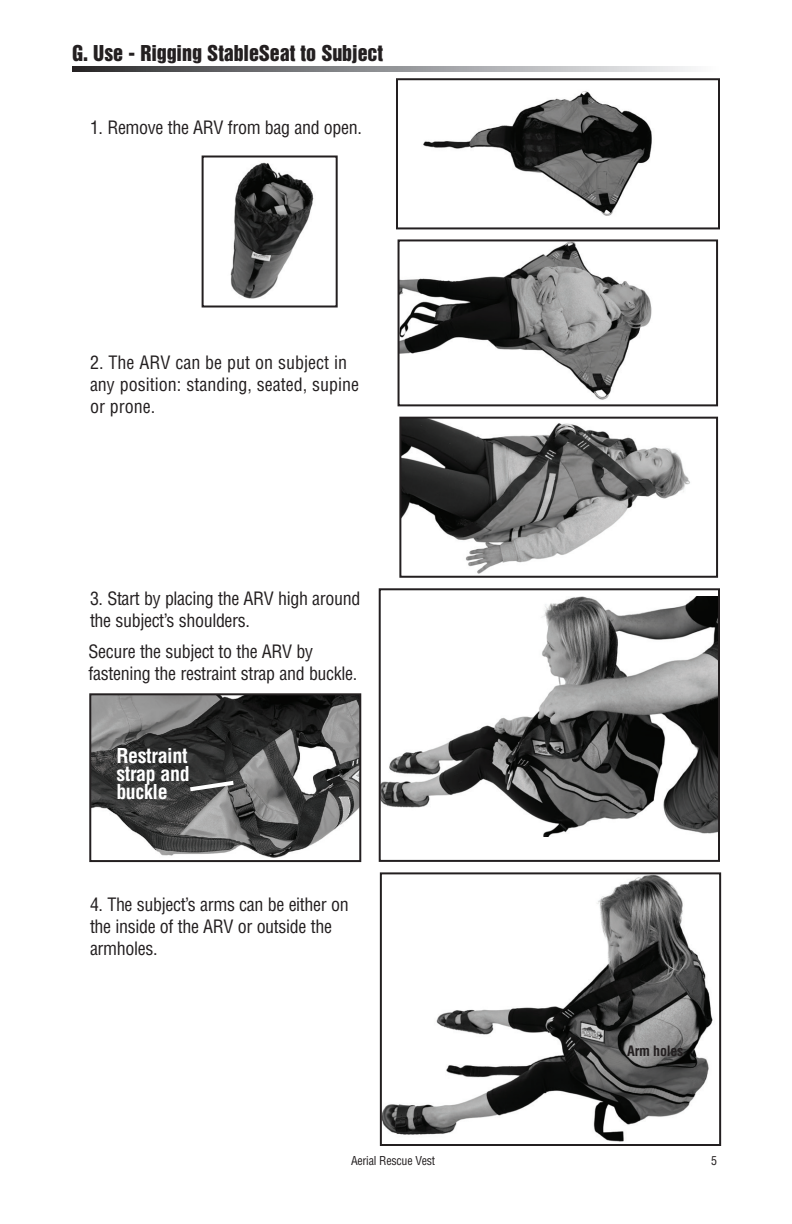
<style>
.page{position:relative;width:792px;height:1224px;background:#fff}
.page>*{position:absolute;margin:0;border:0;box-sizing:border-box;transform-origin:0 0}
.page_headings{font:20px "Helvetica Inserat";letter-spacing:-.005em;color:#231f20}
.t1{font:700 condensed 20px/18px "Helvetica";letter-spacing:-.02em;color:#fff;text-align:justify}
.page_headings-2{font:condensed 18px/22px "Helvetica";letter-spacing:-.02em;color:#231f20}
.page_headings-3{font:condensed 18px/22px "Helvetica";color:#231f20}
.t2{font:700 condensed 14px "Helvetica";letter-spacing:-.02em;color:#231f20}
.t3{font:condensed 12px "Helvetica";letter-spacing:-.02em;color:#231f20}
</style>
<div class="page">
<svg style="left:72px;top:66px;width:621px;height:6px;background:#8f9092"></svg>
<img style="left:383px;top:875px;width:330px;height:267px">
<div style="left:380px;top:872px;width:341px;height:274px;border:2px solid #231f20"></div>
<img style="left:382px;top:596px;width:335px;height:241px">
<div style="left:379px;top:588px;width:341px;height:274px;border:2px solid #231f20"></div>
<img style="left:230px;top:162px;width:84px;height:137px">
<div style="left:202px;top:156px;width:136px;height:152px;border:2px solid #231f20"></div>
<img style="left:423px;top:91px;width:229px;height:125px">
<div style="left:396px;top:78px;width:324px;height:151px;border:2px solid #231f20"></div>
<img style="left:401px;top:242px;width:251px;height:158px">
<div style="left:398px;top:239px;width:320px;height:167px;border:2px solid #231f20"></div>
<img style="left:402px;top:420px;width:288px;height:154px">
<div style="left:399px;top:417px;width:319px;height:161px;border:2px solid #231f20"></div>
<img style="left:92px;top:696px;width:266px;height:162px">
<div style="left:89px;top:693px;width:272px;height:169px;border:2px solid #231f20"></div>
<svg style="left:186px;top:778px;width:52px;height:16px"></svg>
<p class="page_headings" style="left:72px;top:41px;width:313px">G. Use - Rigging StableSeat to Subject</p>
<p class="page_headings-2" style="left:90px;top:116px;width:274px">1. Remove the ARV from bag and open.</p>
<p class="page_headings-3" style="left:90px;top:352px;width:271px">2. The ARV can be put on subject in any position: standing, seated, supine or prone.</p>
<p class="page_headings-2" style="left:90px;top:587px;width:272px">3. Start by placing the ARV high around the subject’s shoulders.</p>
<p class="page_headings-2" style="left:89px;top:640px;width:270px">Secure the subject to the ARV by fastening the restraint strap and buckle.</p>
<p class="t1" style="left:116px;top:747px;width:75px">Restraint strap and buckle</p>
<p class="page_headings-2" style="left:90px;top:893px;width:260px">4. The subject’s arms can be either on the inside of the ARV or outside the armholes.</p>
<p class="t2" style="left:627px;top:1043px;width:58px">Arm holes</p>
<p class="t3" style="left:351px;top:1153px;width:86px">Aerial Rescue Vest</p>
<p class="t3" style="left:711px;top:1153px;width:7px">5</p>
</div>
